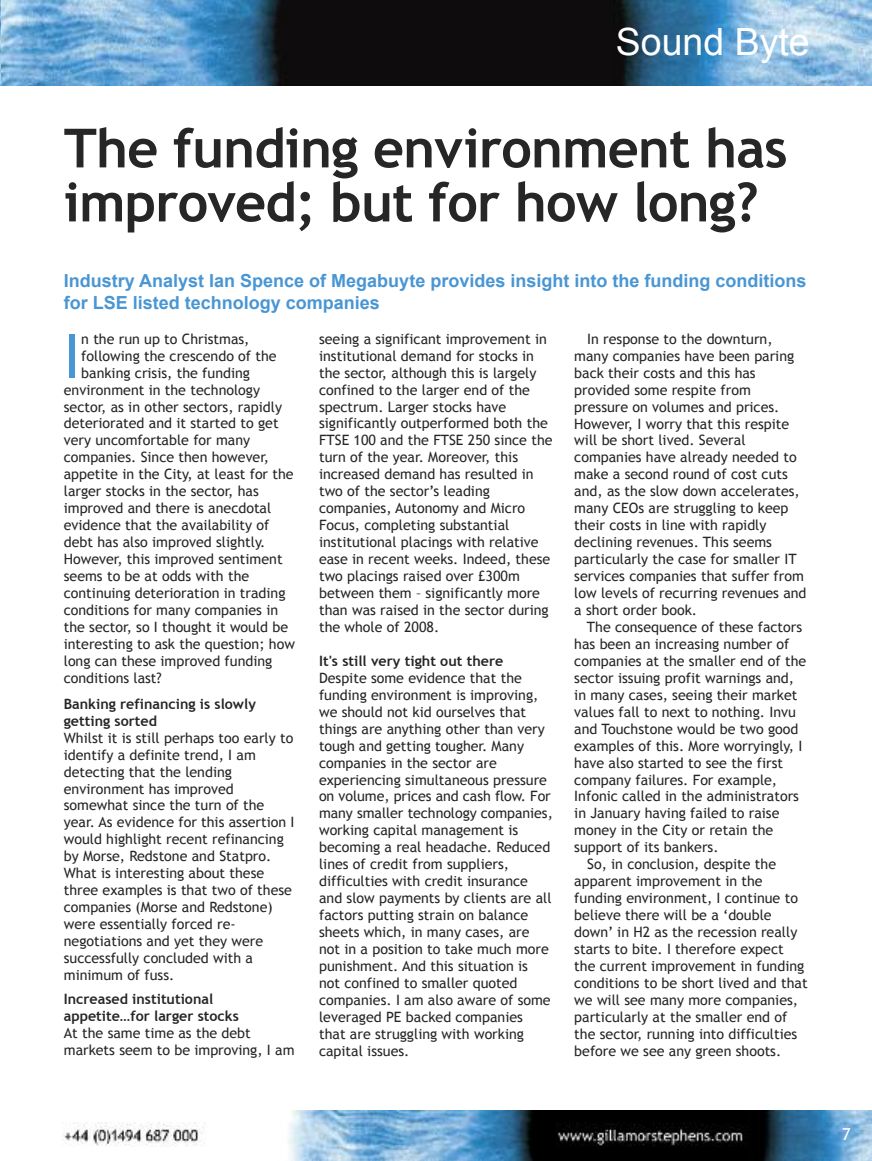
<style>
.page{position:relative;width:872px;height:1161px;background:#fff}
.page>*{position:absolute;margin:0;border:0;box-sizing:border-box;transform-origin:0 0}
.t1{font:60.15px "Trebuchet MS";color:#4996d4}
.t2{font:700 54px/54px "Trebuchet MS";letter-spacing:-.015em;color:#272627}
.t3{font:37.5px "Arial";color:#fff}
.t4{font:700 18px/21.6px "Arial";color:#4996d4}
.t5{font:16.5px "Trebuchet MS";color:#fff}
.t6{font:14.25px/17px "Trebuchet MS";color:#272627}
.t7{font:700 14.25px/17px "Trebuchet MS";color:#272627}
</style>
<div class="page">
<img style="left:62px;top:1111px;width:810px;height:50px">
<img style="left:0;top:0;width:872px;height:86px">
<h3 class="t3" style="left:599px;top:19px;width:210px">??????????</h3>
<h3 class="t3" style="left:616px;top:21px;width:195px">Sound Byte</h3>
<h2 class="t2" style="left:64px;top:121px;width:725px">The funding environment has improved; but for how long?</h2>
<p class="t4" style="left:64px;top:270px;width:744px">Industry Analyst Ian Spence of Megabuyte provides insight into the funding conditions for LSE listed technology companies</p>
<h1 class="t1" style="left:64px;top:321px;width:18px">I</h1>
<p class="t6" style="left:81px;top:330px;width:170px">n the run up to Christmas,</p>
<p class="t6" style="left:81px;top:347px;width:197px">following the crescendo of the</p>
<p class="t6" style="left:81px;top:364px;width:170px">banking crisis, the funding</p>
<p class="t6" style="left:64px;top:381px;width:198px">environment in the technology</p>
<p class="t6" style="left:64px;top:398px;width:220px">sector, as in other sectors, rapidly</p>
<p class="t6" style="left:64px;top:415px;width:216px">deteriorated and it started to get</p>
<p class="t6" style="left:64px;top:432px;width:188px">very uncomfortable for many</p>
<p class="t6" style="left:64px;top:449px;width:207px">companies. Since then however,</p>
<p class="t6" style="left:64px;top:466px;width:231px">appetite in the City, at least for the</p>
<p class="t6" style="left:64px;top:483px;width:196px">larger stocks in the sector, has</p>
<p class="t6" style="left:64px;top:500px;width:209px">improved and there is anecdotal</p>
<p class="t6" style="left:64px;top:517px;width:207px">evidence that the availability of</p>
<p class="t6" style="left:64px;top:533px;width:203px">debt has also improved slightly.</p>
<p class="t6" style="left:64px;top:550px;width:220px">However, this improved sentiment</p>
<p class="t6" style="left:64px;top:567px;width:187px">seems to be at odds with the</p>
<p class="t6" style="left:64px;top:584px;width:223px">continuing deterioration in trading</p>
<p class="t6" style="left:64px;top:601px;width:216px">conditions for many companies in</p>
<p class="t6" style="left:64px;top:618px;width:226px">the sector, so I thought it would be</p>
<p class="t6" style="left:64px;top:635px;width:233px">interesting to ask the question; how</p>
<p class="t6" style="left:64px;top:652px;width:210px">long can these improved funding</p>
<p class="t6" style="left:64px;top:669px;width:100px">conditions last?</p>
<p class="t7" style="left:64px;top:695px;width:194px">Banking refinancing is slowly getting sorted</p>
<p class="t6" style="left:64px;top:729px;width:232px">Whilst it is still perhaps too early to identify a definite trend, I am detecting that the lending environment has improved somewhat since the turn of the year. As evidence for this assertion I would highlight recent refinancing by Morse, Redstone and Statpro.<br>What is interesting about these three examples is that two of these companies (Morse and Redstone) were essentially forced re&shy;negotiations and yet they were successfully concluded with a minimum of fuss.</p>
<p class="t7" style="left:64px;top:991px;width:176px">Increased institutional appetite…for larger stocks</p>
<p class="t6" style="left:64px;top:1025px;width:232px">At the same time as the debt markets seem to be improving, I am</p>
<p class="t6" style="left:319px;top:330px;width:235px">seeing a significant improvement in institutional demand for stocks in the sector, although this is largely confined to the larger end of the spectrum. Larger stocks have significantly outperformed both the<br>FTSE 100 and the FTSE 250 since the turn of the year. Moreover, this increased demand has resulted in two of the sector’s leading companies, Autonomy and Micro<br>Focus, completing substantial institutional placings with relative ease in recent weeks. Indeed, these two placings raised over £300m between them – significantly more than was raised in the sector during the whole of 2008.</p>
<p class="t7" style="left:319px;top:652px;width:186px">It's still very tight out there</p>
<p class="t6" style="left:319px;top:669px;width:235px">Despite some evidence that the funding environment is improving, we should not kid ourselves that things are anything other than very tough and getting tougher. Many companies in the sector are experiencing simultaneous pressure on volume, prices and cash flow. For many smaller technology companies, working capital management is becoming a real headache. Reduced lines of credit from suppliers, difficulties with credit insurance and slow payments by clients are all factors putting strain on balance sheets which, in many cases, are not in a position to take much more punishment. And this situation is<br>not confined to smaller quoted companies. I am also aware of some leveraged PE backed companies that are struggling with working capital issues.</p>
<p class="t6" style="left:574px;top:330px;width:234px;text-indent:13px">In response to the downturn, many companies have been paring back their costs and this has provided some respite from pressure on volumes and prices.<br>However, I worry that this respite will be short lived. Several companies have already needed to make a second round of cost cuts and, as the slow down accelerates, many CEOs are struggling to keep their costs in line with rapidly declining revenues. This seems particularly the case for smaller IT services companies that suffer from low levels of recurring revenues and a short order book.</p>
<p class="t6" style="left:587px;top:618px;width:217px">The consequence of these factors</p>
<p class="t6" style="left:574px;top:635px;width:217px">has been an increasing number of</p>
<p class="t6" style="left:574px;top:652px;width:233px">companies at the smaller end of the</p>
<p class="t6" style="left:574px;top:669px;width:221px">sector issuing profit warnings and,</p>
<p class="t6" style="left:574px;top:686px;width:225px">in many cases, seeing their market</p>
<p class="t6" style="left:574px;top:703px;width:223px">values fall to next to nothing. Invu</p>
<p class="t6" style="left:574px;top:720px;width:225px">and Touchstone would be two good</p>
<p class="t6" style="left:574px;top:737px;width:229px">examples of this. More worryingly, I</p>
<p class="t6" style="left:574px;top:754px;width:210px">have also started to see the first</p>
<p class="t6" style="left:574px;top:771px;width:204px">company failures. For example,</p>
<p class="t6" style="left:574px;top:788px;width:226px">Infonic called in the administrators</p>
<p class="t6" style="left:574px;top:805px;width:207px">in January having failed to raise</p>
<p class="t6" style="left:574px;top:822px;width:200px">money in the City or retain the</p>
<p class="t6" style="left:574px;top:839px;width:146px">support of its bankers.</p>
<p class="t6" style="left:587px;top:856px;width:190px">So, in conclusion, despite the</p>
<p class="t6" style="left:574px;top:872px;width:190px">apparent improvement in the</p>
<p class="t6" style="left:574px;top:889px;width:225px">funding environment, I continue to</p>
<p class="t6" style="left:574px;top:906px;width:199px">believe there will be a ‘double</p>
<p class="t6" style="left:574px;top:923px;width:224px">down’ in H2 as the recession really</p>
<p class="t6" style="left:574px;top:940px;width:211px">starts to bite. I therefore expect</p>
<p class="t6" style="left:574px;top:957px;width:231px">the current improvement in funding</p>
<p class="t6" style="left:574px;top:974px;width:235px">conditions to be short lived and that</p>
<p class="t6" style="left:574px;top:991px;width:225px">we will see many more companies,</p>
<p class="t6" style="left:574px;top:1008px;width:215px">particularly at the smaller end of</p>
<p class="t6" style="left:574px;top:1025px;width:224px">the sector, running into difficulties</p>
<p class="t6" style="left:574px;top:1042px;width:208px">before we see any green shoots.</p>
<p class="t5" style="left:842px;top:1124px;width:10px">7</p>
</div>
